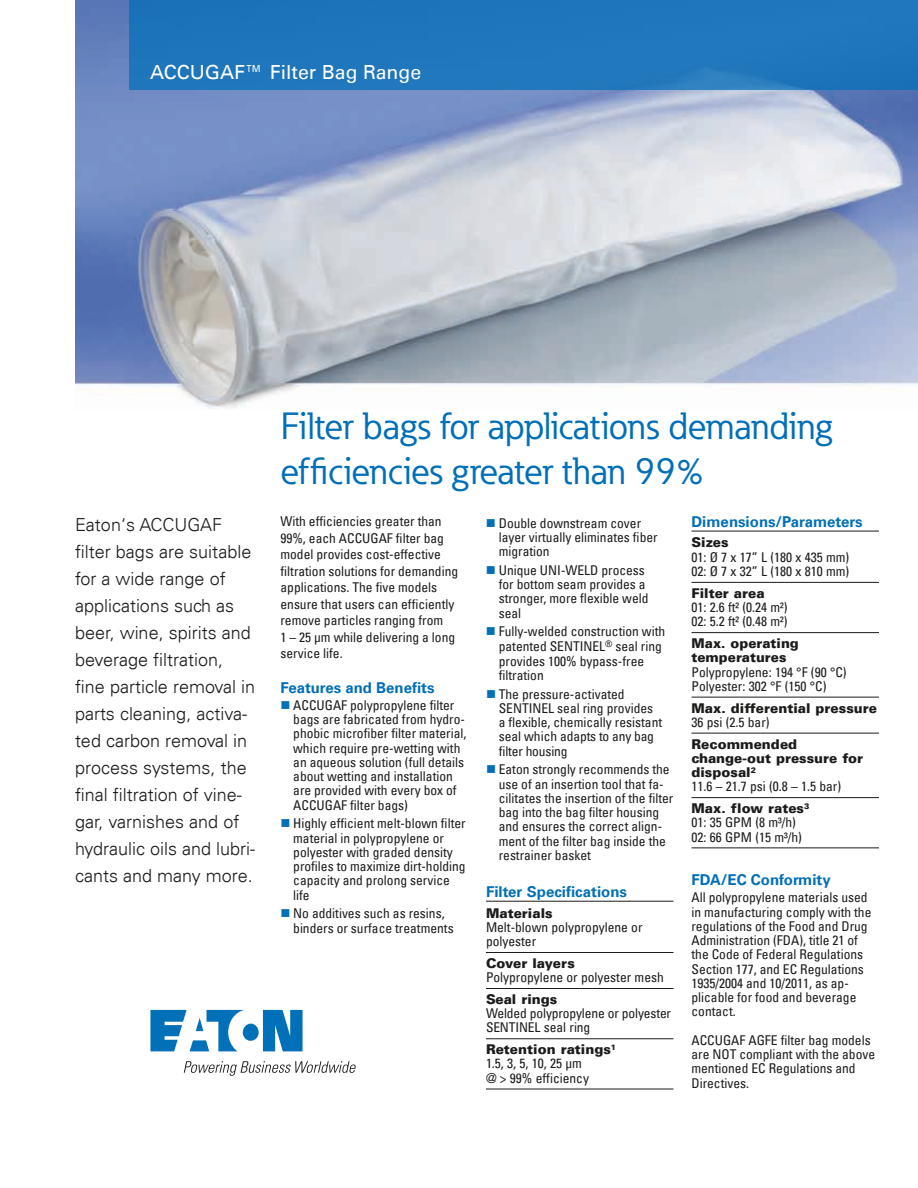
<style>
.page{position:relative;width:918px;height:1188px;background:#fff}
.page>*{position:absolute;margin:0;border:0;box-sizing:border-box;transform-origin:0 0}
.t1{font:37.5px/45px "Eaton";color:#006fb8}
.t2{font:19.5px "Univers LT";color:#fff}
.t3{font:300 18px/27px "Univers LT";color:#1c1b1a}
.t4{font:700 15px "Univers LT";color:#006fb8}
.t5{font:condensed 13.5px/14.2px "Univers LT";color:#1c1b1a}
.t6{font:900 13.5px/14.2px "Univers LT";color:#1c1b1a}
.s1{color:#006fb8}
.s2{font-weight:400;font-stretch:condensed}
.s3{font-weight:900;font-stretch:normal}
</style>
<div class="page">
<svg style="left:150px;top:1010px;width:153px;height:41px"></svg>
<svg style="left:184px;top:1061px;width:172px;height:15px"></svg>
<img style="left:75px;top:0;width:843px;height:409px">
<hr style="left:486px;top:901px;width:188px;height:1px;background:#1c1b1a">
<hr style="left:486px;top:952px;width:188px;height:1px;background:#1c1b1a">
<hr style="left:486px;top:988px;width:188px;height:1px;background:#1c1b1a">
<hr style="left:486px;top:1038px;width:188px;height:1px;background:#1c1b1a">
<hr style="left:486px;top:1089px;width:188px;height:1px;background:#1c1b1a">
<hr style="left:692px;top:531px;width:187px;height:1px;background:#1c1b1a">
<hr style="left:692px;top:582px;width:187px;height:1px;background:#1c1b1a">
<hr style="left:692px;top:632px;width:187px;height:1px;background:#1c1b1a">
<hr style="left:692px;top:697px;width:187px;height:1px;background:#1c1b1a">
<hr style="left:692px;top:733px;width:187px;height:1px;background:#1c1b1a">
<hr style="left:692px;top:797px;width:187px;height:1px;background:#1c1b1a">
<hr style="left:692px;top:847px;width:187px;height:1px;background:#1c1b1a">
<div style="left:129px;top:0;width:789px;height:90px;background:#2076bb"></div>
<h2 class="t2" style="left:150px;top:61px;width:273px">ACCUGAF™ Filter Bag Range</h2>
<p class="t3" style="left:75px;top:511px;width:182px">Eaton‘s ACCUGAF filter bags are suitable for a wide range of applications such as beer, wine, spirits and beverage filtration, fine particle removal in parts cleaning, activa&shy;ted carbon removal in process systems, the final filtration of vine&shy;gar, varnishes and of hydraulic oils and lubri&shy;cants and many more.</p>
<h1 class="t1" style="left:280px;top:404px;width:553px">Filter bags for applications demanding efficiencies greater than 99%</h1>
<p class="t5" style="left:280px;top:513px;width:179px;line-height:16.5px">With efficiencies greater than<br>99%, each ACCUGAF filter bag model provides cost-effective filtration solutions for demanding applications. The five models ensure that users can efficiently remove particles ranging from<br>1 – 25 μm while delivering a long service life.</p>
<p class="t4" style="left:280px;top:679px;width:156px">Features and Benefits</p>
<p class="t5" style="left:293px;top:698px;width:175px;text-indent:-13px"><span class="s1">■</span> ACCUGAF polypropylene filter bags are fabricated from hydro&shy;phobic microfiber filter material, which require pre-wetting with an aqueous solution (full details about wetting and installation are provided with every box of<br>ACCUGAF filter bags)</p>
<p class="t5" style="left:293px;top:816px;width:174px;text-indent:-13px"><span class="s1">■</span> Highly efficient melt-blown filter material in polypropylene or polyester with graded density profiles to maximize dirt-holding capacity and prolong service life</p>
<p class="t5" style="left:293px;top:906px;width:162px;text-indent:-13px"><span class="s1">■</span> No additives such as resins, binders or surface treatments</p>
<p class="t4" style="left:692px;top:513px;width:173px">Dimensions/Parameters</p>
<p class="t6" style="left:692px;top:535px;width:39px">Sizes</p>
<p class="t5" style="left:692px;top:550px;width:159px">01: Ø 7 x 17” L (180 x 435 mm)<br>02: Ø 7 x 32” L (180 x 810 mm)</p>
<p class="t6" style="left:692px;top:586px;width:75px">Filter area</p>
<p class="t5" style="left:692px;top:600px;width:98px">01: 2.6 ft² (0.24 m²)<br>02: 5.2 ft² (0.48 m²)</p>
<p class="t6" style="left:692px;top:636px;width:109px">Max. operating temperatures</p>
<p class="t5" style="left:691px;top:664px;width:157px">Polypropylene: 194 °F (90 °C)<br>Polyester: 302 °F (150 °C)</p>
<p class="t6" style="left:691px;top:700px;width:187px">Max. differential pressure</p>
<p class="t5" style="left:691px;top:715px;width:80px">36 psi (2.5 bar)</p>
<p class="t6" style="left:691px;top:736px;width:173px">Recommended change-out pressure for disposal<sup>2<br></sup><span class="s2">11.6 – 21.7 psi (0.8 – 1.5 bar)</span></p>
<p class="t5" style="left:691px;top:801px;width:119px"><span class="s3">Max. flow rates</span><sup>3<br></sup>01: 35 GPM (8 m³/h)<br>02: 66 GPM (15 m³/h)</p>
<p class="t4" style="left:692px;top:871px;width:141px">FDA/EC Conformity</p>
<p class="t5" style="left:692px;top:890px;width:181px">All polypropylene materials used in manufacturing comply with the regulations of the Food and Drug<br>Administration (FDA), title 21 of the Code of Federal Regulations<br>Section 177, and EC Regulations<br>1935/2004 and 10/2011, as ap&shy;plicable for food and beverage contact.</p>
<p class="t5" style="left:692px;top:1033px;width:185px">ACCUGAF AGFE filter bag models are NOT compliant with the above mentioned EC Regulations and<br>Directives.</p>
<p class="t5" style="left:499px;top:516px;width:160px;text-indent:-13px"><span class="s1">■</span> Double downstream cover layer virtually eliminates fiber migration</p>
<p class="t5" style="left:499px;top:563px;width:151px;text-indent:-13px"><span class="s1">■</span> Unique UNI-WELD process for bottom seam provides a stronger, more flexible weld seal</p>
<p class="t5" style="left:499px;top:624px;width:168px;text-indent:-13px"><span class="s1">■</span> Fully-welded construction with patented SENTINEL<sup>®</sup> seal ring provides 100% bypass-free filtration</p>
<p class="t5" style="left:499px;top:687px;width:165px;text-indent:-13px"><span class="s1">■</span> The pressure-activated<br>SENTINEL seal ring provides a flexible, chemically resistant seal which adapts to any bag filter housing</p>
<p class="t5" style="left:499px;top:762px;width:176px;text-indent:-13px"><span class="s1">■</span> Eaton strongly recommends the use of an insertion tool that fa&shy;cilitates the insertion of the filter bag into the bag filter housing and ensures the correct align&shy;ment of the filter bag inside the restrainer basket</p>
<p class="t4" style="left:486px;top:883px;width:142px">Filter Specifications</p>
<p class="t6" style="left:486px;top:906px;width:68px">Materials</p>
<p class="t5" style="left:486px;top:920px;width:158px">Melt-blown polypropylene or polyester</p>
<p class="t6" style="left:486px;top:956px;width:90px">Cover layers</p>
<p class="t5" style="left:486px;top:970px;width:179px">Polypropylene or polyester mesh</p>
<p class="t6" style="left:486px;top:992px;width:73px">Seal rings</p>
<p class="t5" style="left:486px;top:1006px;width:187px">Welded polypropylene or polyester<br>SENTINEL seal ring</p>
<p class="t5" style="left:486px;top:1042px;width:132px"><span class="s3">Retention ratings</span><sup>1<br></sup>1.5, 3, 5, 10, 25 µm<br>@ &gt; 99% efficiency</p>
</div>
